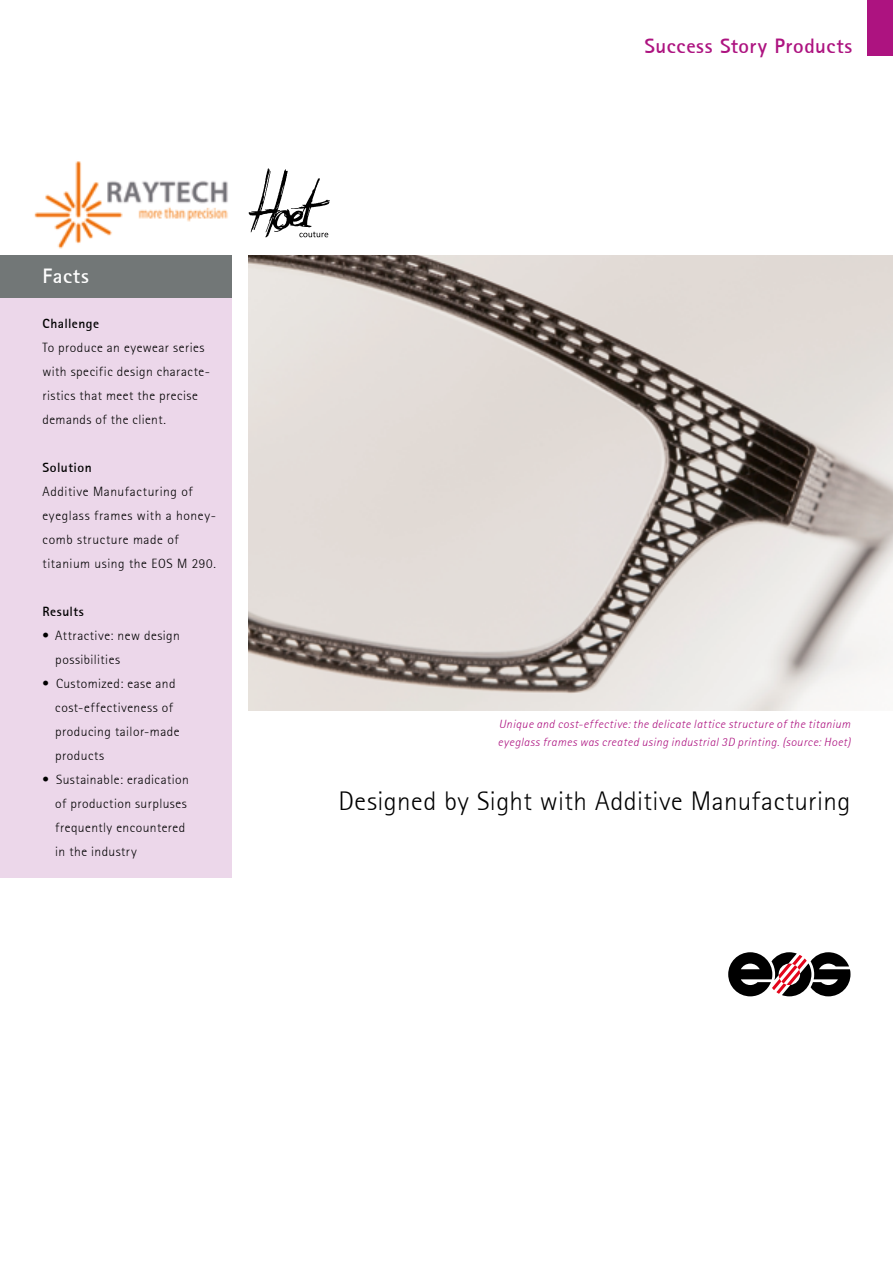
<style>
.page{position:relative;width:893px;height:1263px;background:#fff}
.page>*{position:absolute;margin:0;border:0;box-sizing:border-box;transform-origin:0 0}
.t1{font:27px "Rotis San Ser T Ligh";letter-spacing:.015em;color:#000}
.t2{font:700 21px "Rotis San Ser T";letter-spacing:.03em;color:#ad1380}
.t3{font:700 21px "Rotis San Ser T";letter-spacing:.035em;color:#fff}
.t4{font:13.5px/24px "Rotis San Ser T Ligh";letter-spacing:.035em;color:#000}
.t5{font:700 13.5px "Rotis San Ser T";letter-spacing:.03em;color:#000}
.t6{font:12px/18px "Rotis San Ser T Ligh Ital";letter-spacing:.035em;color:#ad1380}
</style>
<div class="page">
<img style="left:34px;top:161px;width:215px;height:104px">
<img style="left:249px;top:255px;width:644px;height:455px">
<svg style="left:249px;top:168px;width:81px;height:69px"></svg>
<svg style="left:728px;top:952px;width:122px;height:44px"></svg>
<div style="left:0;top:298px;width:232px;height:580px;background:#ecd7ea"></div>
<div style="left:0;top:255px;width:232px;height:43px;background:#727777"></div>
<div style="left:867px;top:0;width:26px;height:55px;background:#ad1380"></div>
<h2 class="t3" style="left:43px;top:263px;width:48px">Facts</h2>
<p class="t5" style="left:43px;top:315px;width:58px">Challenge</p>
<p class="t4" style="left:43px;top:336px;width:169px">To produce an eyewear series with specific design characte&shy;ristics that meet the precise demands of the client.</p>
<p class="t5" style="left:43px;top:459px;width:51px">Solution</p>
<p class="t4" style="left:43px;top:480px;width:175px">Additive Manufacturing of eyeglass frames with a honey&shy;comb structure made of titanium using the EOS M 290.</p>
<p class="t5" style="left:43px;top:603px;width:43px">Results</p>
<p class="t4" style="left:55px;top:624px;width:126px;text-indent:-13px">• Attractive: new design possibilities</p>
<p class="t4" style="left:55px;top:672px;width:126px;text-indent:-13px">• Customized: ease and cost-effectiveness of producing tailor-made products</p>
<p class="t4" style="left:55px;top:768px;width:135px;text-indent:-13px">• Sustainable: eradication of production surpluses frequently encountered in the industry</p>
<h2 class="t2" style="left:644px;top:32px;width:209px">Success Story Products</h2>
<p class="t6" style="left:498px;top:716px;width:354px">Unique and cost-effective: the delicate lattice structure of the titanium eyeglass frames was created using industrial 3D printing. (source: Hoet)</p>
<h1 class="t1" style="left:338px;top:786px;width:514px">Designed by Sight with Additive Manufacturing</h1>
</div>
